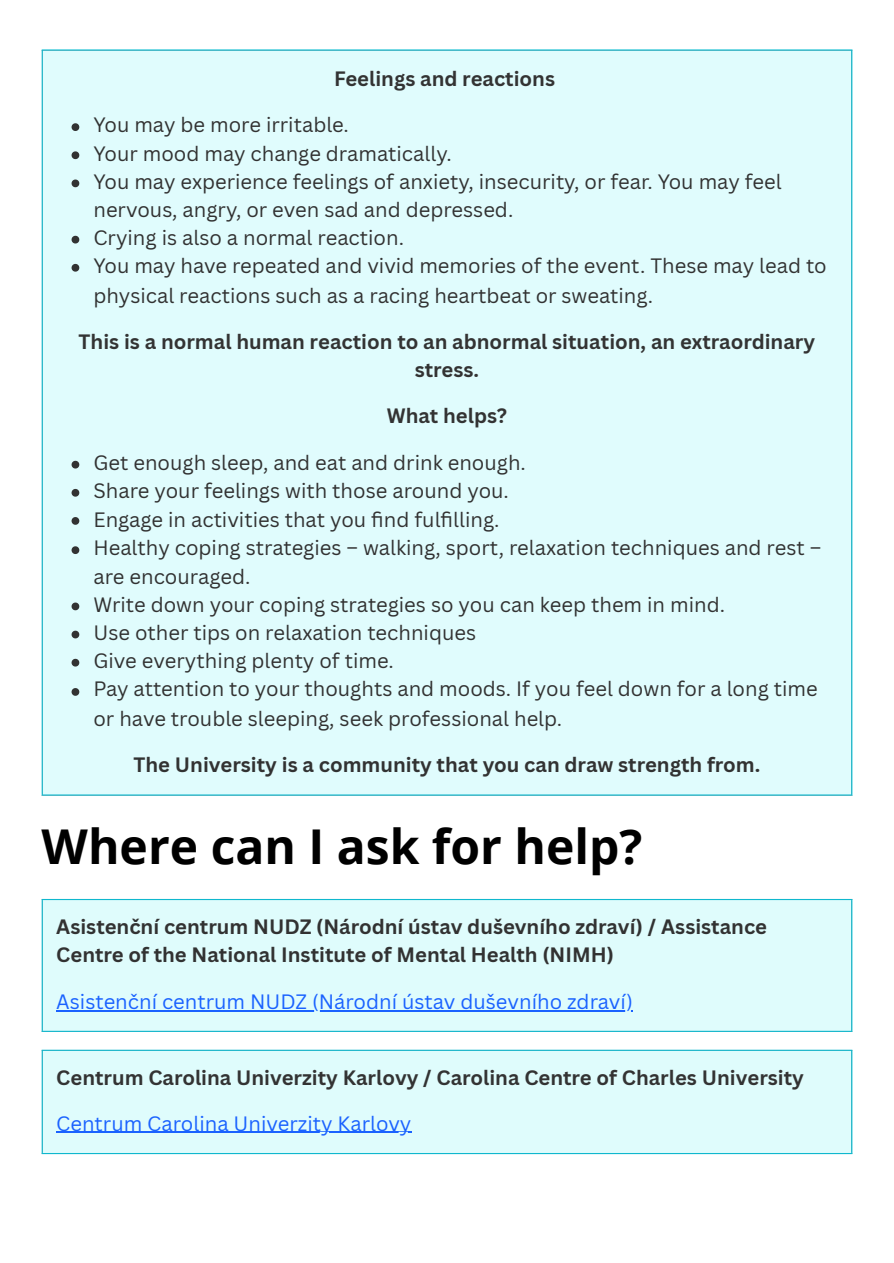
<style>
.page{position:relative;width:894px;height:1263px;background:#fff}
.page>*{position:absolute;margin:0;border:0;box-sizing:border-box;transform-origin:0 0}
.t1{font:700 48px "Open Sans";color:#000}
.t2{font:20.25px/29.2px "Canva Sans";color:#323232}
.t3{font:700 20.25px/28.2px "Canva Sans";color:#333;text-align:center}
.t4{font:700 20.25px/28.2px "Canva Sans";color:#323232}
.t5{font:20.25px "Canva Sans";color:#1a62ff}
</style>
<div class="page">
<div style="left:42px;top:50px;width:810px;height:746px;background:#e0fcfd"></div>
<svg style="left:72px;top:123px;width:7px;height:8px"></svg>
<svg style="left:72px;top:151px;width:7px;height:8px"></svg>
<svg style="left:72px;top:180px;width:7px;height:7px"></svg>
<svg style="left:72px;top:236px;width:7px;height:7px"></svg>
<svg style="left:72px;top:264px;width:7px;height:8px"></svg>
<svg style="left:72px;top:461px;width:7px;height:7px"></svg>
<svg style="left:72px;top:489px;width:7px;height:8px"></svg>
<svg style="left:72px;top:517px;width:7px;height:8px"></svg>
<svg style="left:72px;top:546px;width:7px;height:8px"></svg>
<svg style="left:72px;top:603px;width:7px;height:7px"></svg>
<svg style="left:72px;top:631px;width:7px;height:7px"></svg>
<svg style="left:72px;top:659px;width:7px;height:7px"></svg>
<svg style="left:72px;top:688px;width:7px;height:8px"></svg>
<hr style="left:42px;top:51px;width:1px;height:743px;background:#0fb8ce">
<hr style="left:851px;top:51px;width:1px;height:743px;background:#0fb8ce">
<hr style="left:42px;top:50px;width:810px;height:1px;background:#0fb8ce">
<hr style="left:42px;top:794px;width:810px;height:2px;background:#0fb8ce">
<div style="left:42px;top:899px;width:809px;height:133px;background:#dffcfc"></div>
<hr style="left:56px;top:1010px;width:576px;height:1px;background:#1a62ff">
<hr style="left:42px;top:900px;width:1px;height:131px;background:#0fb8ce">
<hr style="left:851px;top:900px;width:1px;height:131px;background:#0fb8ce">
<hr style="left:42px;top:899px;width:810px;height:1px;background:#0fb8ce">
<hr style="left:42px;top:1031px;width:810px;height:1px;background:#0fb8ce">
<div style="left:42px;top:1050px;width:809px;height:104px;background:#dffcfc"></div>
<hr style="left:56px;top:1132px;width:355px;height:1px;background:#1a62ff">
<hr style="left:42px;top:1051px;width:1px;height:102px;background:#0fb8ce">
<hr style="left:851px;top:1051px;width:1px;height:102px;background:#0fb8ce">
<hr style="left:42px;top:1050px;width:810px;height:1px;background:#0fb8ce">
<hr style="left:42px;top:1153px;width:810px;height:1px;background:#0fb8ce">
<h1 class="t3" style="left:334px;top:64px;width:222px">Feelings and reactions</h1>
<p class="t2" style="left:93px;top:109px;width:257px">You may be more irritable.</p>
<p class="t2" style="left:93px;top:138px;width:359px">Your mood may change dramatically.</p>
<p class="t2" style="left:93px;top:167px;width:689px;line-height:28.2px">You may experience feelings of anxiety, insecurity, or fear. You may feel nervous, angry, or even sad and depressed.</p>
<p class="t2" style="left:93px;top:223px;width:312px">Crying is also a normal reaction.</p>
<p class="t2" style="left:93px;top:251px;width:734px">You may have repeated and vivid memories of the event. These may lead to physical reactions such as a racing heartbeat or sweating.</p>
<h1 class="t3" style="left:79px;top:327px;width:738px">This is a normal human reaction to an abnormal situation, an extraordinary stress.</h1>
<h1 class="t3" style="left:386px;top:401px;width:122px">What helps?</h1>
<p class="t2" style="left:93px;top:448px;width:434px">Get enough sleep, and eat and drink enough.</p>
<p class="t2" style="left:93px;top:476px;width:417px">Share your feelings with those around you.</p>
<p class="t2" style="left:93px;top:504px;width:407px">Engage in activities that you fi nd fulfi lling.</p>
<p class="t2" style="left:93px;top:532px;width:729px">Healthy coping strategies – walking, sport, relaxation techniques and rest – are encouraged.</p>
<p class="t2" style="left:93px;top:590px;width:633px">Write down your coping strategies so you can keep them in mind.</p>
<p class="t2" style="left:93px;top:618px;width:384px">Use other tips on relaxation techniques</p>
<p class="t2" style="left:93px;top:646px;width:301px">Give everything plenty of time.</p>
<p class="t2" style="left:93px;top:674px;width:725px">Pay attention to your thoughts and moods. If you feel down for a long time or have trouble sleeping, seek professional help.</p>
<h1 class="t4" style="left:133px;top:750px;width:628px">The University is a community that you can draw strength from.</h1>
<h1 class="t1" style="left:42px;top:813px;width:602px">Where can I ask for help?</h1>
<h1 class="t4" style="left:56px;top:912px;width:712px">Asistenční centrum NUDZ (Národní ústav duševního zdraví) / Assistance<br>Centre of the National Institute of Mental Health (NIMH)</h1>
<p class="t5" style="left:56px;top:987px;width:578px">Asistenční centrum NUDZ (Národní ústav duševního zdraví)</p>
<h1 class="t3" style="left:56px;top:1063px;width:749px">Centrum Carolina Univerzity Karlovy / Carolina Centre of Charles University</h1>
<p class="t5" style="left:56px;top:1109px;width:356px">Centrum Carolina Univerzity Karlovy</p>
</div>
